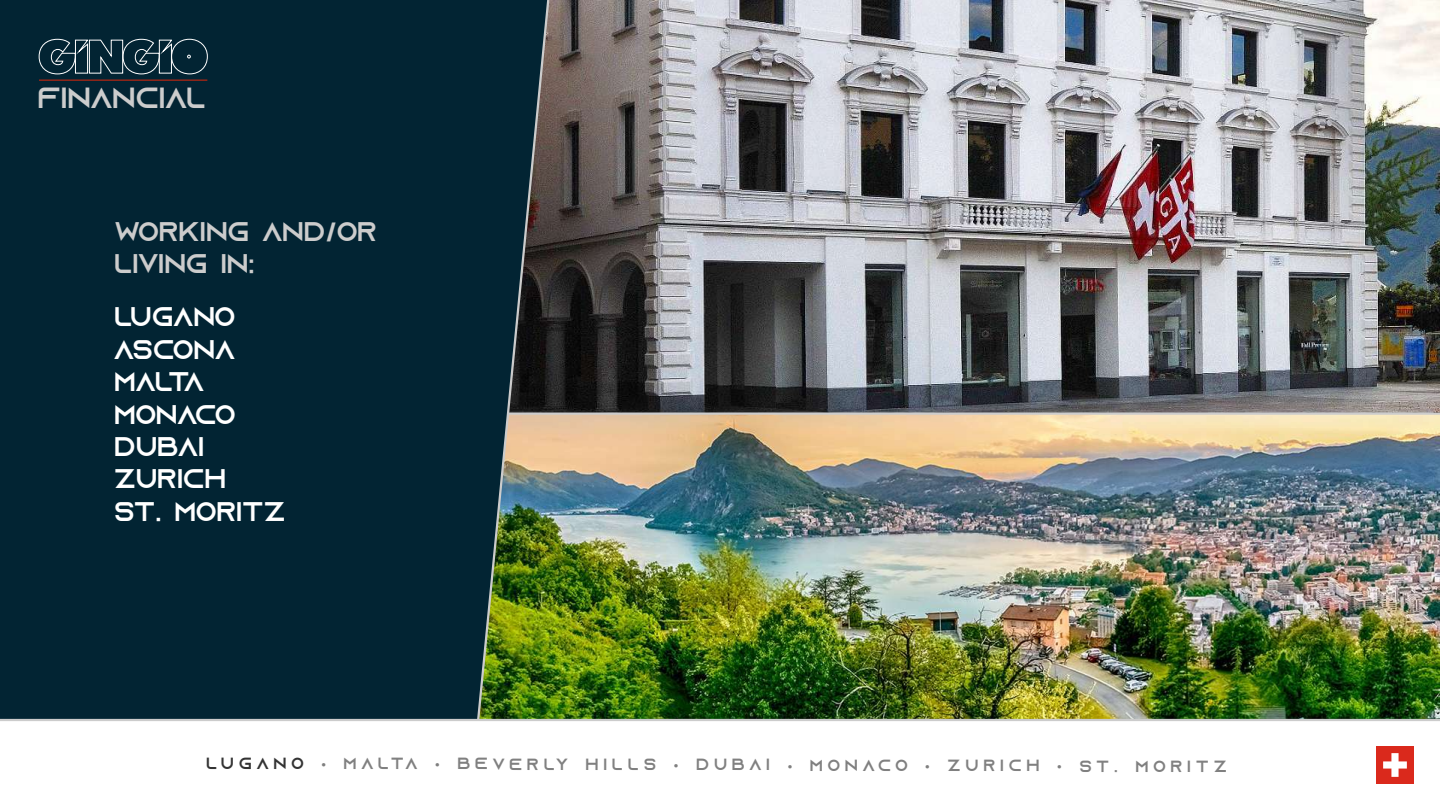
<style>
.page{position:relative;width:1440px;height:810px;background:#fff}
.page>*{position:absolute;margin:0;border:0;box-sizing:border-box;transform-origin:0 0}
.t1{font:29.25px "Azonix";color:#ccc}
.t2{font:27px/32.4px "Azonix";color:#fff}
.t3{font:27px/32.4px "Azonix";color:#ccc}
.t4{font:16.27px "Azonix";letter-spacing:.295em;color:#808080}
.s1{color:#333}
.s2{font-family:"Myriad Pro"}
</style>
<div class="page">
<img style="left:551px;top:415px;width:889px;height:304px">
<img style="left:551px;top:0;width:889px;height:412px">
<div style="left:0;top:0;width:476px;height:719px;background:#022433"></div>
<img style="left:476px;top:0;width:75px;height:719px">
<hr style="left:0;top:719px;width:1440px;height:2px;background:#ccc">
<hr style="left:507px;top:412px;width:933px;height:3px;background:#ccc">
<img style="left:1376px;top:746px;width:38px;height:38px">
<svg style="left:38px;top:39px;width:170px;height:36px;background:#25424f"></svg>
<hr style="left:39px;top:80px;width:168px;height:1px;background:#dc260a">
<h1 class="t1" style="left:37px;top:84px;width:170px">FINANCIAL</h1>
<h2 class="t3" style="left:114px;top:216px;width:264px">WORKING AND/OR<br>LIVING IN:</h2>
<h2 class="t2" style="left:114px;top:302px;width:173px">LUGANO<br>ASCONA<br>MALTA<br>MONACO<br>DUBAI<br>ZURICH<br>ST. MORITZ</h2>
<p class="t4" style="left:206px;top:758px;width:1022px"><span class="s1">LUGANO</span> <span class="s2">•</span> MALTA <span class="s2">•</span> BEVERLY HILLS <span class="s2">•</span> DUBAI <span class="s2">•</span> MONACO <span class="s2">•</span> ZURICH <span class="s2">•</span> ST. MORITZ</p>
</div>
